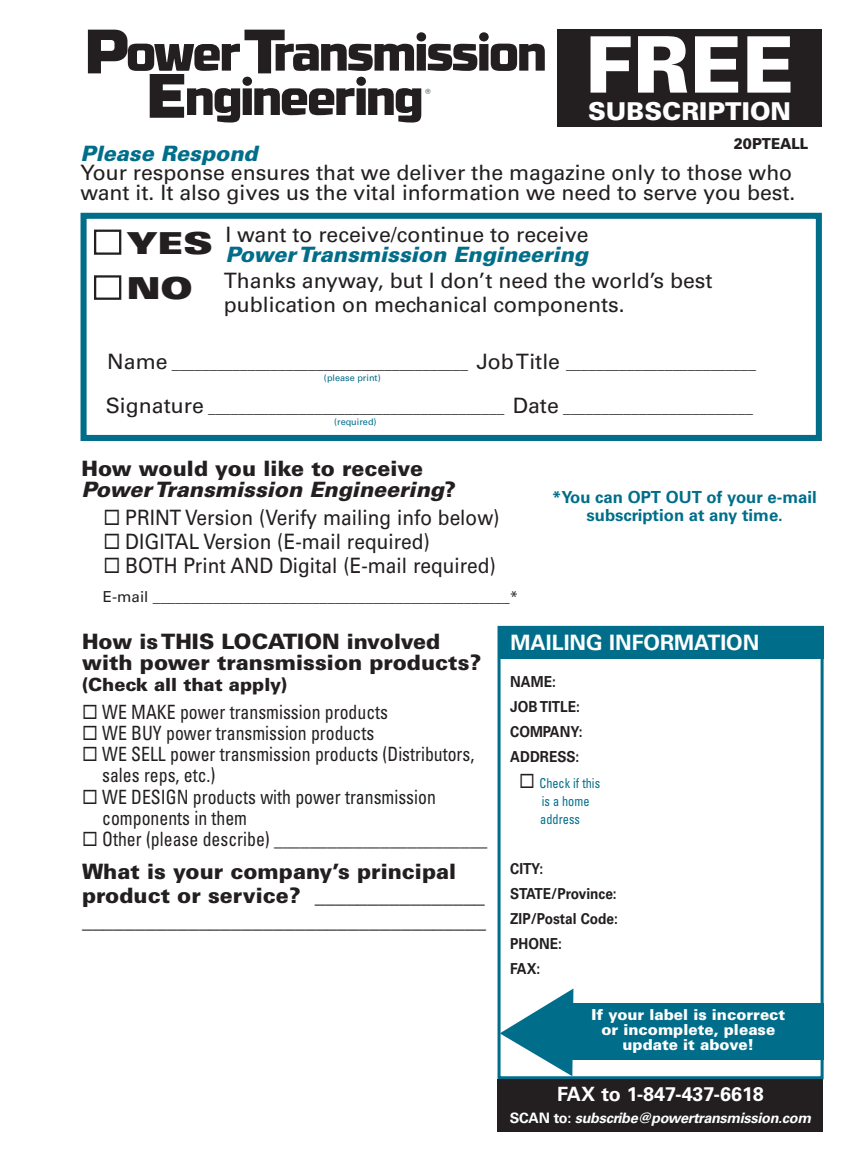
<style>
.page{position:relative;width:864px;height:1161px;background:#fff}
.page>*{position:absolute;margin:0;border:0;box-sizing:border-box;transform-origin:0 0}
.t1{font:900 78.15px "Univers LT Std";color:#fff}
.t2{font:900 24.6px "Univers LT Std";color:#fff}
.t3{font:21.15px/19.6px "Univers LT Std";color:#231f20}
.t4{font:900 21.15px/24.2px "Univers LT Std";color:#231f20}
.t5{font:21.15px "Univers LT Std";color:#231f20;scale:.9 1}
.t6{font:italic 900 21.15px/21.1px "Univers LT Std";color:#231f20}
.t7{font:700 21.15px "Univers LT Std";color:#fff}
.t8{font:condensed 19.65px/21.1px "Univers LT Std";color:#231f20;scale:.9 1}
.t9{font:700 19.65px "Univers LT Std";color:#fff}
.t10{font:900 18.15px "Univers LT Std";color:#231f20}
.t11{font:700 16.65px/18.1px "Univers LT Std";color:#006e8a;text-align:center}
.t12{font:15.15px "Univers LT Std";color:#231f20}
.t13{font:700 15.15px/24.9px "Univers LT Std";color:#231f20;scale:.9 1}
.t14{font:900 15.15px/15.1px "Univers LT Std";color:#fff;text-align:center}
.t15{font:900 15.15px "Univers LT Std";color:#231f20;scale:.9 1}
.t16{font:italic 700 14.4px "Univers LT Std";letter-spacing:-.02em;color:#fff}
.t17{font:condensed 13.65px/18.1px "Univers LT Std";color:#006e8a;scale:.9 1}
.t18{font:300 10.2px "RB No 3.1";color:#231f20}
.t19{font:9.15px "Univers LT Std";color:#006e8a}
.s1{font-weight:900;font-style:italic;color:#006e8a}
.s2{font-size:21.15px}
.s3{font-style:normal}
.s4{color:#231f20}
</style>
<div class="page">
<div style="left:81px;top:213px;width:741px;height:228px;border:6px solid #006e8a"></div>
<div style="left:498px;top:626px;width:326px;height:453px;border:3px solid #006e8a"></div>
<div style="left:498px;top:1079px;width:325px;height:53px;background:#231f20"></div>
<div style="left:557px;top:29px;width:265px;height:98px;background:#231f20"></div>
<div style="left:94px;top:230px;width:27px;height:25px;border:2px solid #231f20"></div>
<div style="left:94px;top:275px;width:27px;height:25px;border:2px solid #231f20"></div>
<div style="left:498px;top:626px;width:326px;height:32px;background:#006e8a"></div>
<div style="left:554px;top:1003px;width:269px;height:57px;background:#006e8a"></div>
<svg style="left:500px;top:989px;width:73px;height:87px"></svg>
<svg style="left:88px;top:30px;width:457px;height:93px"></svg>
<p class="t18" style="left:425px;top:85px;width:8px">®</p>
<p class="t1" style="left:585px;top:16px;width:211px">FREE</p>
<p class="t2" style="left:588px;top:96px;width:205px">SUBSCRIPTION</p>
<p class="t15" style="left:734px;top:134px;width:84px">20PTEALL</p>
<p class="t3" style="left:81px;top:144px;width:717px"><span class="s1">Please Respond<br></span>Your response ensures that we deliver the magazine only to those who want it. It also gives us the vital information we need to serve you best.</p>
<p class="t3" style="left:127px;top:225px;width:463px;text-align:right">I want to receive/continue to receive<br><sup>YES</sup> <span class="s1">Power Transmission Engineering</span></p>
<p class="t3" style="left:127px;top:269px;width:587px;line-height:24.2px;text-indent:97px">Thanks anyway, but I don’t need the world’s best<br><sup>NO</sup> publication on mechanical components.</p>
<p class="t12" style="left:107px;top:355px;width:650px"><span class="s2">Name</span> _______________________________________ <span class="s2">Job Title</span> _________________________</p>
<p class="t19" style="left:324px;top:372px;width:58px">(please print)</p>
<p class="t12" style="left:106px;top:399px;width:649px"><span class="s2">Signature</span> _______________________________________ <span class="s2">Date</span> _________________________</p>
<p class="t19" style="left:334px;top:416px;width:44px">(required)</p>
<p class="t6" style="left:81px;top:457px;width:376px"><span class="s3">How would you like to receive<br></span>Power Transmission Engineering<span class="s3">?</span></p>
<p class="t5" style="left:104px;top:505px;width:442px">◻ PRINT Version (Verify mailing info below)</p>
<p class="t5" style="left:104px;top:529px;width:364px">◻ DIGITAL Version (E-mail required)</p>
<p class="t5" style="left:104px;top:553px;width:438px">◻ BOTH Print AND Digital (E-mail required)</p>
<p class="t12" style="left:103px;top:588px;width:417px">E-mail _______________________________________________*</p>
<p class="t11" style="left:552px;top:488px;width:266px">*You can OPT OUT of your e-mail subscription at any time.</p>
<p class="t4" style="left:82px;top:630px;width:401px;line-height:21.1px">How is THIS LOCATION involved with power transmission products?</p>
<p class="t10" style="left:82px;top:673px;width:207px">(Check all that apply)</p>
<p class="t8" style="left:82px;top:701px;width:342px">◻ WE MAKE power transmission products</p>
<p class="t8" style="left:82px;top:722px;width:326px">◻ WE BUY power transmission products</p>
<p class="t8" style="left:102px;top:743px;width:415px;text-indent:-20px">◻ WE SELL power transmission products (Distributors, sales reps, etc.)</p>
<p class="t8" style="left:102px;top:786px;width:372px;text-indent:-20px">◻ WE DESIGN products with power transmission components in them</p>
<p class="t8" style="left:82px;top:828px;width:452px">◻ Other (please describe) ________________________</p>
<p class="t4" style="left:82px;top:859px;width:406px">What is your company’s principal product or service? ________________ ______________________________________</p>
<p class="t7" style="left:511px;top:630px;width:250px">MAILING INFORMATION</p>
<p class="t13" style="left:510px;top:670px;width:82px">NAME:<br>JOB TITLE:<br>COMPANY:<br>ADDRESS:</p>
<p class="t17" style="left:540px;top:774px;width:68px;text-indent:-21px"><span class="s4">◻</span> Check if this is a home address</p>
<p class="t13" style="left:510px;top:856px;width:121px">CITY:<br>STATE/Province:<br>ZIP/Postal Code:<br>PHONE:<br>FAX:</p>
<p class="t14" style="left:592px;top:1007px;width:195px">If your label is incorrect or incomplete, please update it above!</p>
<p class="t9" style="left:557px;top:1082px;width:208px">FAX to 1-847-437-6618</p>
<p class="t16" style="left:510px;top:1110px;width:303px"><span class="s3">SCAN to:</span> subscribe@powertransmission.com</p>
</div>
